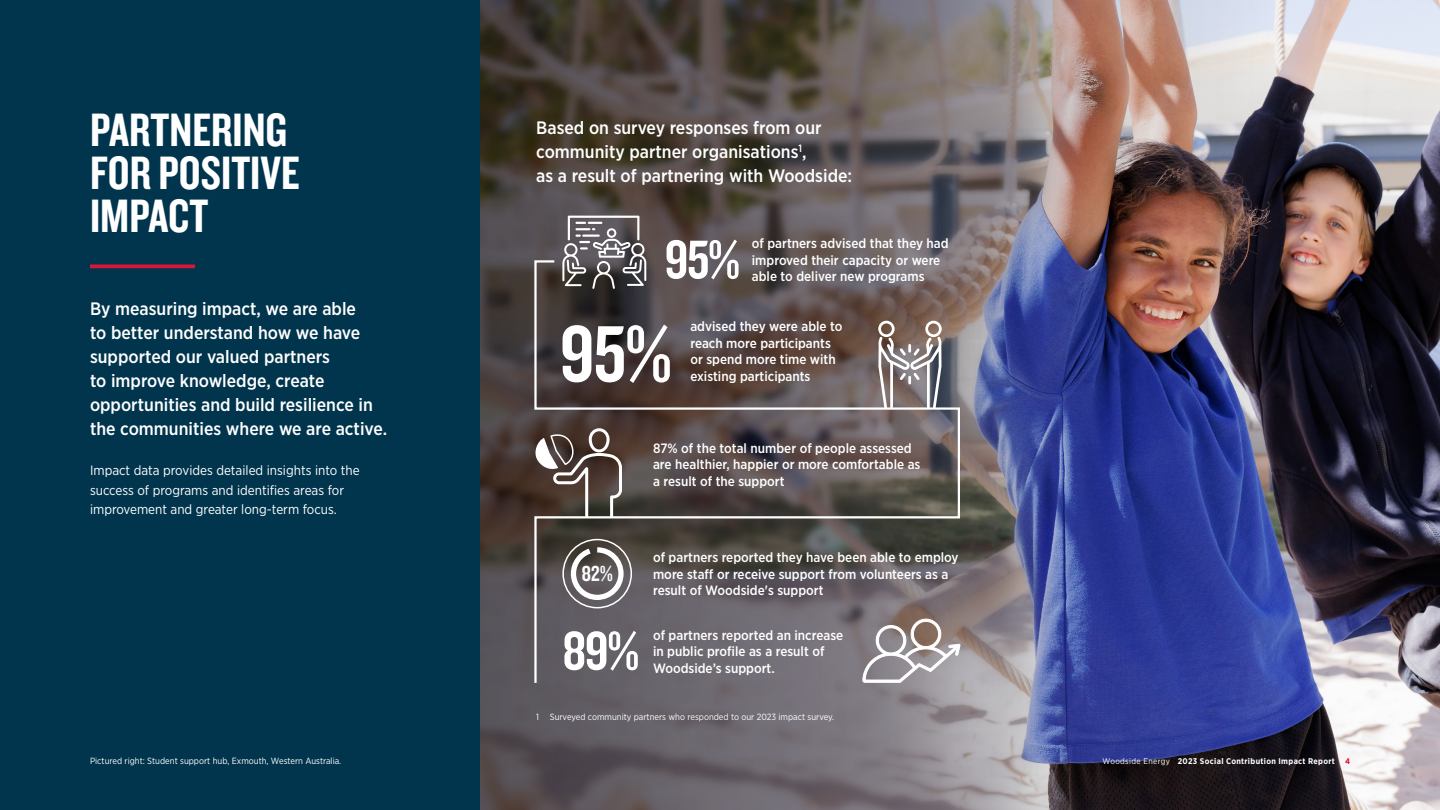
<style>
.page{position:relative;width:1440px;height:810px;background:#fff}
.page>*{position:absolute;margin:0;border:0;box-sizing:border-box;transform-origin:0 0}
.Breakout-header{font:82.5px "Knockout HTF49 Liteweight";color:#fff}
.Breakout-header-2{font:56.25px "Knockout HTF49 Liteweight";color:#fff}
.t1{font:48.6px/43.2px "Knockout HTF49 Liteweight";color:#fff}
.Page_Introduction{font:500 18px/24px "Gotham Narrow";color:#fff}
.Page-intro-body{font:500 13.5px/16.5px "Gotham Narrow";color:#fff}
.Page-intro-body-2{font:13.5px/19.5px "Gotham Narrow";color:#fff}
.Small_Details{font:9px "Gotham Narrow";color:#fff}
.t2{font:700 8.25px "Gotham Narrow";letter-spacing:.04em;color:#fff}
.s1{font-weight:400}
.s2{color:#d71638}
</style>
<div class="page">
<img style="left:480px;top:0;width:960px;height:810px">
<div style="left:0;top:0;width:480px;height:810px;background:#00354d"></div>
<hr style="left:90px;top:265px;width:105px;height:3px;background:#d71638">
<svg style="left:533px;top:259px;width:428px;height:426px;background:#5d5454"></svg>
<svg style="left:878px;top:321px;width:64px;height:88px"></svg>
<svg style="left:562px;top:216px;width:84px;height:73px;background:#757274"></svg>
<svg style="left:533px;top:427px;width:91px;height:92px;background:#675a53"></svg>
<svg style="left:862px;top:618px;width:99px;height:116px;background:#9a9396"></svg>
<svg style="left:568px;top:544px;width:58px;height:59px"></svg>
<p class="t1" style="left:90px;top:110px;width:211px">PARTNERING<br>FOR POSITIVE<br>IMPACT</p>
<p class="Page_Introduction" style="left:90px;top:296px;width:299px">By measuring impact, we are able<br>to better understand how we have supported our valued partners<br>to improve knowledge, create opportunities and build resilience in the communities where we are active.</p>
<p class="Page-intro-body-2" style="left:90px;top:460px;width:271px">Impact data provides detailed insights into the success of programs and identifies areas for improvement and greater long-term focus.</p>
<p class="Page_Introduction" style="left:536px;top:116px;width:317px">Based on survey responses from our community partner organisations<sup>1</sup>,<br>as a result of partnering with Woodside:</p>
<p class="Breakout-header-2" style="left:664px;top:231px;width:77px">95%</p>
<p class="Page-intro-body" style="left:752px;top:235px;width:198px">of partners advised that they had improved their capacity or were able to deliver new programs</p>
<p class="Breakout-header" style="left:560px;top:312px;width:114px">95%</p>
<p class="Page-intro-body" style="left:690px;top:318px;width:154px">advised they were able to reach more participants or spend more time with existing participants</p>
<p class="Page-intro-body" style="left:653px;top:439px;width:269px">87% of the total number of people assessed are healthier, happier or more comfortable as a result of the support</p>
<p class="Page-intro-body" style="left:653px;top:549px;width:307px">of partners reported they have been able to employ more staff or receive support from volunteers as a result of Woodside's support</p>
<p class="Breakout-header-2" style="left:562px;top:622px;width:78px">89%</p>
<p class="Page-intro-body" style="left:653px;top:626px;width:192px">of partners reported an increase in public profile as a result of<br>Woodside’s support.</p>
<p class="Small_Details" style="left:536px;top:711px;width:299px">1 Surveyed community partners who responded to our 2023 impact survey.</p>
<p class="Small_Details" style="left:90px;top:756px;width:253px">Pictured right: Student support hub, Exmouth, Western Australia.</p>
<p class="t2" style="left:1103px;top:756px;width:249px"><span class="s1">Woodside Energy</span> 2023 Social Contribution Impact Report <span class="s2">4</span></p>
</div>
